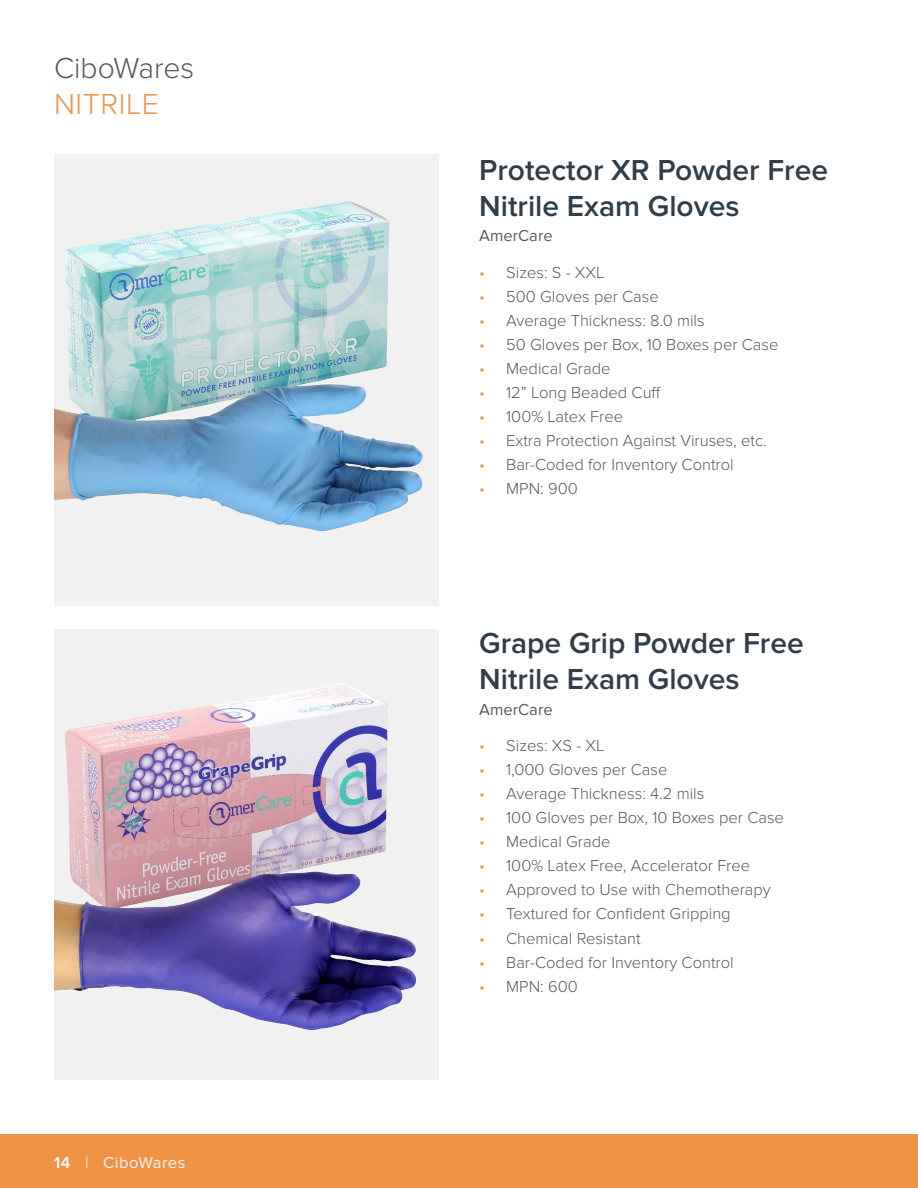
<style>
.page{position:relative;width:918px;height:1188px;background:#fff}
.page>*{position:absolute;margin:0;border:0;box-sizing:border-box;transform-origin:0 0}
.t1{font:600 30px/36px "Proxima Nova";color:#313e48}
.t2{font:300 30px "Proxima Nova";color:#58595b}
.t3{font:300 30px "Proxima Nova";letter-spacing:.02em;color:#ee9346}
.t4{font:300 16.5px "Proxima Nova";color:#58595b}
.t5{font:16.5px "Proxima Nova";color:#58595b}
.t6{font:16.5px "Proxima Nova";letter-spacing:.03em;color:#f1f1f2}
.s1{font-weight:600;color:#fff}
.s2{color:#ee9346}
</style>
<div class="page">
<div style="left:54px;top:155px;width:385px;height:451px;background:#f1f1f2"></div>
<img style="left:54px;top:202px;width:369px;height:329px">
<div style="left:54px;top:630px;width:385px;height:450px;background:#f1f1f2"></div>
<img style="left:54px;top:684px;width:363px;height:346px">
<div style="left:0;top:1134px;width:918px;height:54px;background:#ee9346"></div>
<h1 class="t2" style="left:54px;top:50px;width:142px">CiboWares</h1>
<h1 class="t3" style="left:54px;top:86px;width:106px">NITRILE</h1>
<p class="t6" style="left:54px;top:1153px;width:133px"><span class="s1">14</span> | CiboWares</p>
<h1 class="t1" style="left:479px;top:152px;width:350px">Protector XR Powder Free<br>Nitrile Exam Gloves</h1>
<p class="t5" style="left:479px;top:226px;width:75px">AmerCare</p>
<p class="t4" style="left:479px;top:263px;width:127px"><span class="s2">•</span> Sizes: S - XXL</p>
<p class="t4" style="left:479px;top:287px;width:181px"><span class="s2">•</span> 500 Gloves per Case</p>
<p class="t4" style="left:479px;top:311px;width:227px"><span class="s2">•</span> Average Thickness: 8.0 mils</p>
<p class="t4" style="left:479px;top:335px;width:301px"><span class="s2">•</span> 50 Gloves per Box, 10 Boxes per Case</p>
<p class="t4" style="left:479px;top:359px;width:133px"><span class="s2">•</span> Medical Grade</p>
<p class="t4" style="left:479px;top:383px;width:184px"><span class="s2">•</span> 12” Long Beaded Cuff</p>
<p class="t4" style="left:479px;top:407px;width:145px"><span class="s2">•</span> 100% Latex Free</p>
<p class="t4" style="left:479px;top:431px;width:289px"><span class="s2">•</span> Extra Protection Against Viruses, etc.</p>
<p class="t4" style="left:479px;top:455px;width:256px"><span class="s2">•</span> Bar-Coded for Inventory Control</p>
<p class="t4" style="left:479px;top:479px;width:100px"><span class="s2">•</span> MPN: 900</p>
<h1 class="t1" style="left:479px;top:626px;width:326px">Grape Grip Powder Free<br>Nitrile Exam Gloves</h1>
<p class="t5" style="left:479px;top:700px;width:75px">AmerCare</p>
<p class="t4" style="left:479px;top:736px;width:127px"><span class="s2">•</span> Sizes: XS - XL</p>
<p class="t4" style="left:479px;top:760px;width:190px"><span class="s2">•</span> 1,000 Gloves per Case</p>
<p class="t4" style="left:479px;top:784px;width:227px"><span class="s2">•</span> Average Thickness: 4.2 mils</p>
<p class="t4" style="left:479px;top:809px;width:306px"><span class="s2">•</span> 100 Gloves per Box, 10 Boxes per Case</p>
<p class="t4" style="left:479px;top:833px;width:133px"><span class="s2">•</span> Medical Grade</p>
<p class="t4" style="left:479px;top:857px;width:273px"><span class="s2">•</span> 100% Latex Free, Accelerator Free</p>
<p class="t4" style="left:479px;top:881px;width:293px"><span class="s2">•</span> Approved to Use with Chemotherapy</p>
<p class="t4" style="left:479px;top:905px;width:253px"><span class="s2">•</span> Textured for Confident Gripping</p>
<p class="t4" style="left:479px;top:929px;width:163px"><span class="s2">•</span> Chemical Resistant</p>
<p class="t4" style="left:479px;top:953px;width:256px"><span class="s2">•</span> Bar-Coded for Inventory Control</p>
<p class="t4" style="left:479px;top:977px;width:100px"><span class="s2">•</span> MPN: 600</p>
</div>
